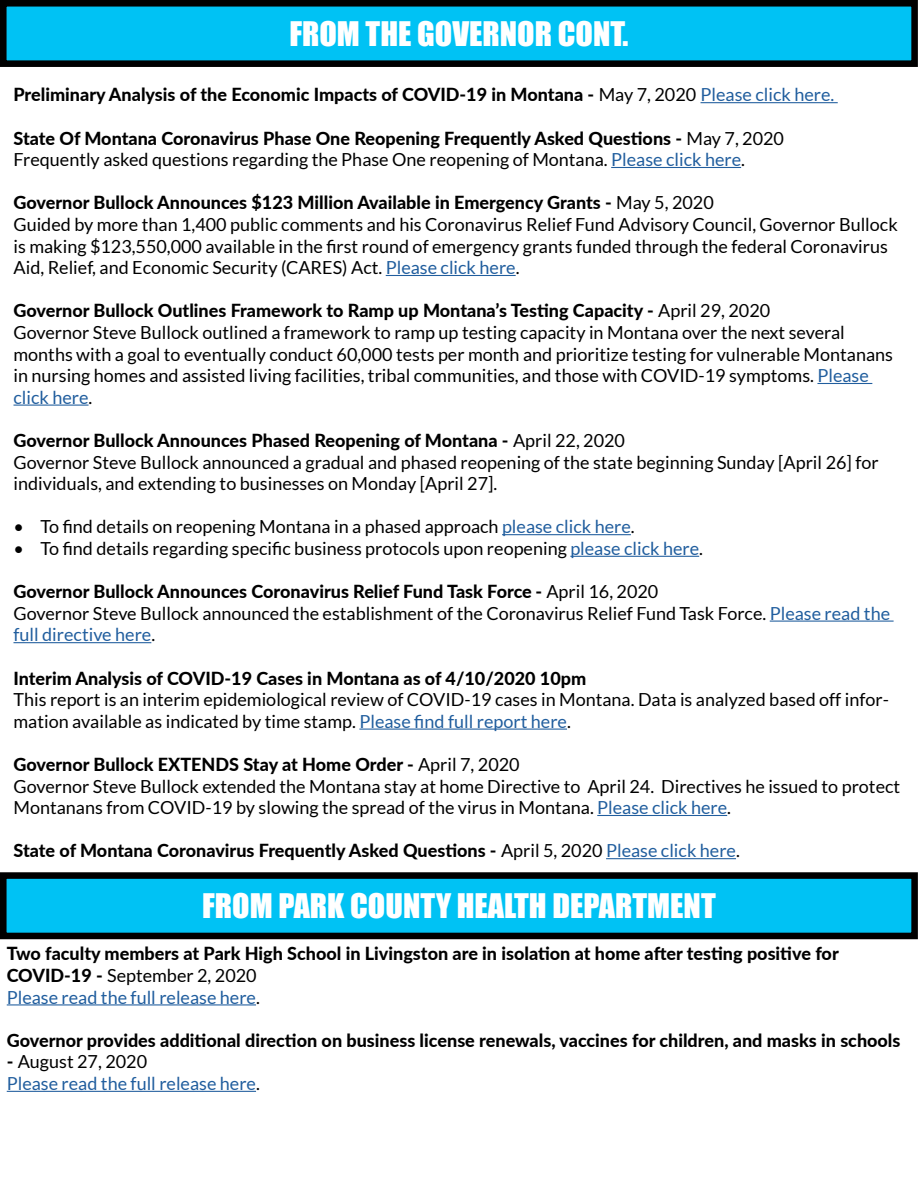
<style>
.page{position:relative;width:918px;height:1188px;background:#fff}
.page>*{position:absolute;margin:0;border:0;box-sizing:border-box;transform-origin:0 0}
.t1{font:31.05px "Impact";color:#fff}
.t2{font:18px/21.6px "Lato";color:#000}
.t3{font:800 18px/21.6px "Lato";color:#000}
.t4{font:18px/21.6px "Lato";color:#215e9e}
.s1{font-weight:400}
.s2{font-weight:400;color:#215e9e}
.s3{font-weight:800}
.s4{color:#215e9e}
.s5{font-weight:800;color:#000}
.s6{color:#000}
</style>
<div class="page">
<hr style="left:701px;top:102px;width:137px;height:1px;background:#215e9e">
<hr style="left:611px;top:167px;width:130px;height:1px;background:#215e9e">
<hr style="left:386px;top:275px;width:130px;height:1px;background:#215e9e">
<hr style="left:817px;top:383px;width:55px;height:1px;background:#215e9e">
<hr style="left:14px;top:405px;width:75px;height:1px;background:#215e9e">
<hr style="left:502px;top:534px;width:129px;height:1px;background:#215e9e">
<hr style="left:570px;top:556px;width:129px;height:1px;background:#215e9e">
<hr style="left:770px;top:621px;width:124px;height:1px;background:#215e9e">
<hr style="left:14px;top:642px;width:137px;height:1px;background:#215e9e">
<hr style="left:359px;top:729px;width:208px;height:1px;background:#215e9e">
<hr style="left:597px;top:815px;width:130px;height:1px;background:#215e9e">
<hr style="left:606px;top:858px;width:130px;height:1px;background:#215e9e">
<div style="left:3px;top:3px;width:912px;height:61px;background:#00c2f4"></div>
<div style="left:0;top:0;width:918px;height:67px;border:7px solid #000"></div>
<div style="left:3px;top:876px;width:912px;height:60px;background:#00c2f4"></div>
<div style="left:0;top:872px;width:918px;height:67px;border:7px solid #000"></div>
<hr style="left:7px;top:1004px;width:249px;height:1px;background:#215e9e">
<hr style="left:7px;top:1091px;width:249px;height:1px;background:#215e9e">
<h1 class="t1" style="left:289px;top:10px;width:341px">FROM THE GOVERNOR CONT.</h1>
<p class="t3" style="left:14px;top:83px;width:822px">Preliminary Analysis of the Economic Impacts of COVID-19 in Montana - <span class="s1">May 7, 2020</span> <span class="s2">Please click here.</span></p>
<p class="t2" style="left:14px;top:127px;width:772px"><span class="s3">State Of Montana Coronavirus Phase One Reopening Frequently Asked Questions -</span> May 7, 2020<br>Frequently asked questions regarding the Phase One reopening of Montana. <span class="s4">Please click here</span>.</p>
<p class="t2" style="left:14px;top:192px;width:886px"><span class="s3">Governor Bullock Announces $123 Million Available in Emergency Grants -</span> May 5, 2020<br>Guided by more than 1,400 public comments and his Coronavirus Relief Fund Advisory Council, Governor Bullock is making $123,550,000 available in the first round of emergency grants funded through the federal Coronavirus Aid, Relief, and Economic Security (CARES) Act. <span class="s4">Please click here</span>.</p>
<p class="t2" style="left:14px;top:300px;width:881px"><span class="s3">Governor Bullock Outlines Framework to Ramp up Montana’s Testing Capacity -</span> April 29, 2020<br>Governor Steve Bullock outlined a framework to ramp up testing capacity in Montana over the next several months with a goal to eventually conduct 60,000 tests per month and prioritize testing for vulnerable Montanans in nursing homes and assisted living facilities, tribal communities, and those with COVID-19 symptoms. <span class="s4">Please click here</span>.</p>
<p class="t2" style="left:14px;top:430px;width:867px"><span class="s3">Governor Bullock Announces Phased Reopening of Montana -</span> April 22, 2020<br>Governor Steve Bullock announced a gradual and phased reopening of the state beginning Sunday [April 26] for individuals, and extending to businesses on Monday [April 27].</p>
<p class="t2" style="left:14px;top:516px;width:623px">• To find details on reopening Montana in a phased approach <span class="s4">please click here</span>.</p>
<p class="t2" style="left:14px;top:538px;width:691px">• To find details regarding specific business protocols upon reopening <span class="s4">please click here</span>.</p>
<p class="t2" style="left:14px;top:581px;width:878px"><span class="s3">Governor Bullock Announces Coronavirus Relief Fund Task Force -</span> April 16, 2020<br>Governor Steve Bullock announced the establishment of the Coronavirus Relief Fund Task Force. <span class="s4">Please read the full directive here</span>.</p>
<p class="t3" style="left:14px;top:666px;width:574px">Interim Analysis of COVID-19 Cases in Montana as of 4/10/2020 10pm</p>
<p class="t2" style="left:14px;top:689px;width:877px">This report is an interim epidemiological review of COVID-19 cases in Montana. Data is analyzed based off infor&shy;mation available as indicated by time stamp. <span class="s4">Please find full report here</span>.</p>
<p class="t2" style="left:14px;top:754px;width:888px"><span class="s3">Governor Bullock EXTENDS Stay at Home Order -</span> April 7, 2020<br>Governor Steve Bullock extended the Montana stay at home Directive to April 24. Directives he issued to protect<br>Montanans from COVID-19 by slowing the spread of the virus in Montana. <span class="s4">Please click here</span>.</p>
<p class="t3" style="left:14px;top:839px;width:728px">State of Montana Coronavirus Frequently Asked Questions - <span class="s1">April 5, 2020</span> <span class="s2">Please click here</span><span class="s1">.</span></p>
<h1 class="t1" style="left:202px;top:882px;width:515px">FROM PARK COUNTY HEALTH DEPARTMENT</h1>
<p class="t3" style="left:7px;top:942px;width:834px">Two faculty members at Park High School in Livingston are in isolation at home after testing positive for<br>COVID-19 - <span class="s1">September 2, 2020<br></span><span class="s2">Please read the full release here</span><span class="s1">.</span></p>
<p class="t3" style="left:7px;top:1029px;width:895px">Governor provides additional direction on business license renewals, vaccines for children, and masks in schools</p>
<p class="t4" style="left:7px;top:1051px;width:255px"><span class="s5">-</span> <span class="s6">August 27, 2020<br></span>Please read the full release here<span class="s6">.</span></p>
</div>
